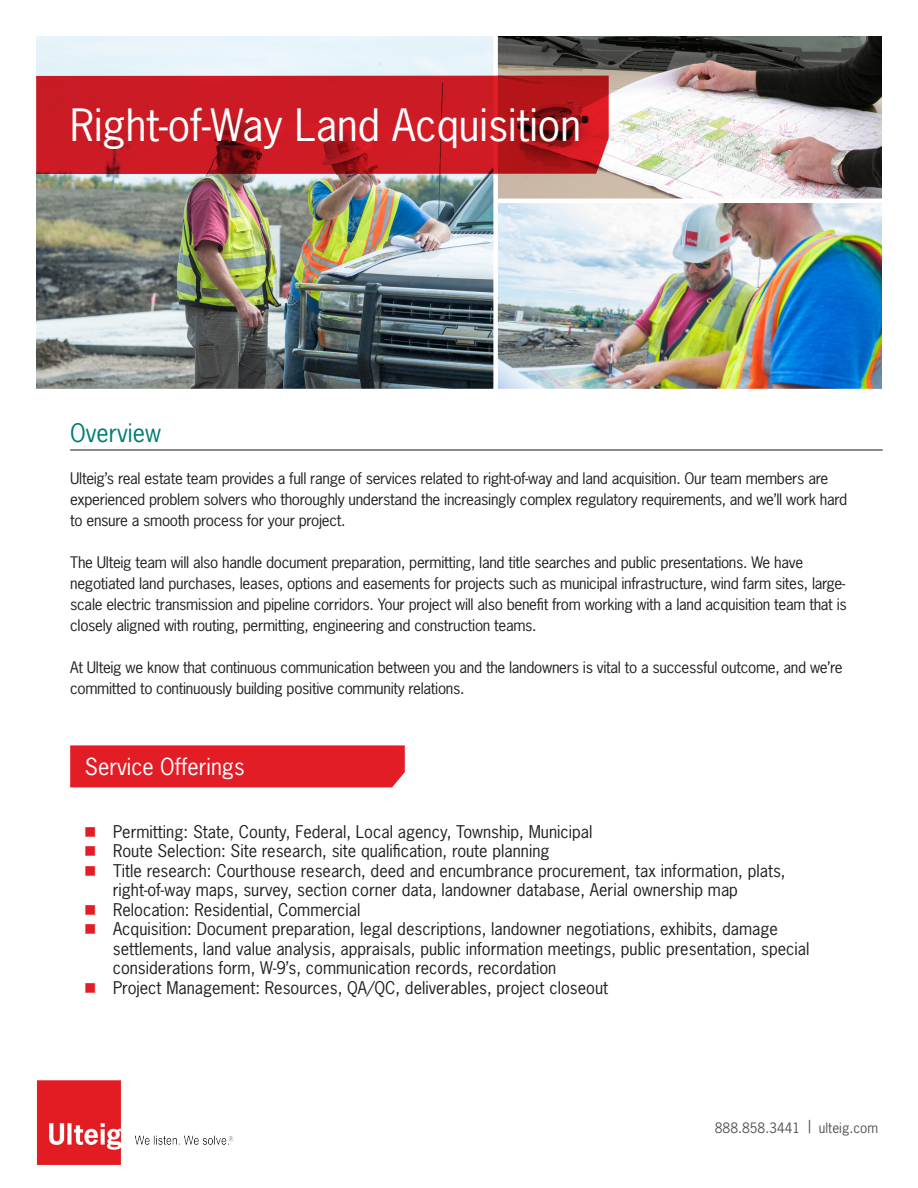
<style>
.page{position:relative;width:918px;height:1188px;background:#fff}
.page>*{position:absolute;margin:0;border:0;box-sizing:border-box;transform-origin:0 0}
.t1{font:42px "News Gothic Std";color:#fff}
.t2{font:24px "News Gothic Std";color:#017d75}
.t3{font:22.05px "News Gothic Std";color:#fff}
.t4{font:16.5px "News Gothic Std";color:#231f20}
.t5{font:15px/21px "News Gothic Std";letter-spacing:-.02em;color:#231f20}
.t6{font:13.5px "News Gothic Std";color:#545557}
.s1{color:#e31d26}
</style>
<div class="page">
<img style="left:500px;top:205px;width:382px;height:184px">
<img style="left:500px;top:36px;width:382px;height:169px">
<img style="left:36px;top:36px;width:464px;height:353px">
<svg style="left:36px;top:76px;width:573px;height:98px;background:#c21a22"></svg>
<hr style="left:70px;top:449px;width:813px;height:2px;background:#656568">
<img style="left:36px;top:1080px;width:197px;height:85px">
<div style="left:70px;top:745px;width:335px;height:42px;background:#e31d26"></div>
<p class="t1" style="left:70px;top:98px;width:512px">Right-of-Way Land Acquisition</p>
<p class="t2" style="left:70px;top:418px;width:92px">Overview</p>
<p class="t5" style="left:70px;top:468px;width:779px">Ulteig’s real estate team provides a full range of services related to right-of-way and land acquisition. Our team members are experienced problem solvers who thoroughly understand the increasingly complex regulatory requirements, and we’ll work hard to ensure a smooth process for your project.</p>
<p class="t5" style="left:70px;top:552px;width:778px">The Ulteig team will also handle document preparation, permitting, land title searches and public presentations. We have negotiated land purchases, leases, options and easements for projects such as municipal infrastructure, wind farm sites, large&shy;scale electric transmission and pipeline corridors. Your project will also benefit from working with a land acquisition team that is closely aligned with routing, permitting, engineering and construction teams.</p>
<p class="t5" style="left:70px;top:657px;width:774px">At Ulteig we know that continuous communication between you and the landowners is vital to a successful outcome, and we’re committed to continuously building positive community relations.</p>
<p class="t3" style="left:85px;top:753px;width:161px">Service Offerings</p>
<p class="t4" style="left:84px;top:821px;width:510px"><span class="s1">■</span> Permitting: State, County, Federal, Local agency, Township, Municipal</p>
<p class="t4" style="left:84px;top:841px;width:467px"><span class="s1">■</span> Route Selection: Site research, site qualification, route planning</p>
<p class="t4" style="left:84px;top:860px;width:703px"><span class="s1">■</span> Title research: Courthouse research, deed and encumbrance procurement, tax information, plats,</p>
<p class="t4" style="left:113px;top:880px;width:627px">right-of-way maps, survey, section corner data, landowner database, Aerial ownership map</p>
<p class="t4" style="left:84px;top:899px;width:278px"><span class="s1">■</span> Relocation: Residential, Commercial</p>
<p class="t4" style="left:84px;top:919px;width:695px"><span class="s1">■</span> Acquisition: Document preparation, legal descriptions, landowner negotiations, exhibits, damage</p>
<p class="t4" style="left:113px;top:938px;width:698px">settlements, land value analysis, appraisals, public information meetings, public presentation, special</p>
<p class="t4" style="left:113px;top:958px;width:445px">considerations form, W-9’s, communication records, recordation</p>
<p class="t4" style="left:84px;top:977px;width:525px"><span class="s1">■</span> Project Management: Resources, QA/QC, deliverables, project closeout</p>
<p class="t6" style="left:715px;top:1119px;width:165px">888.858.3441 | ulteig.com</p>
</div>
